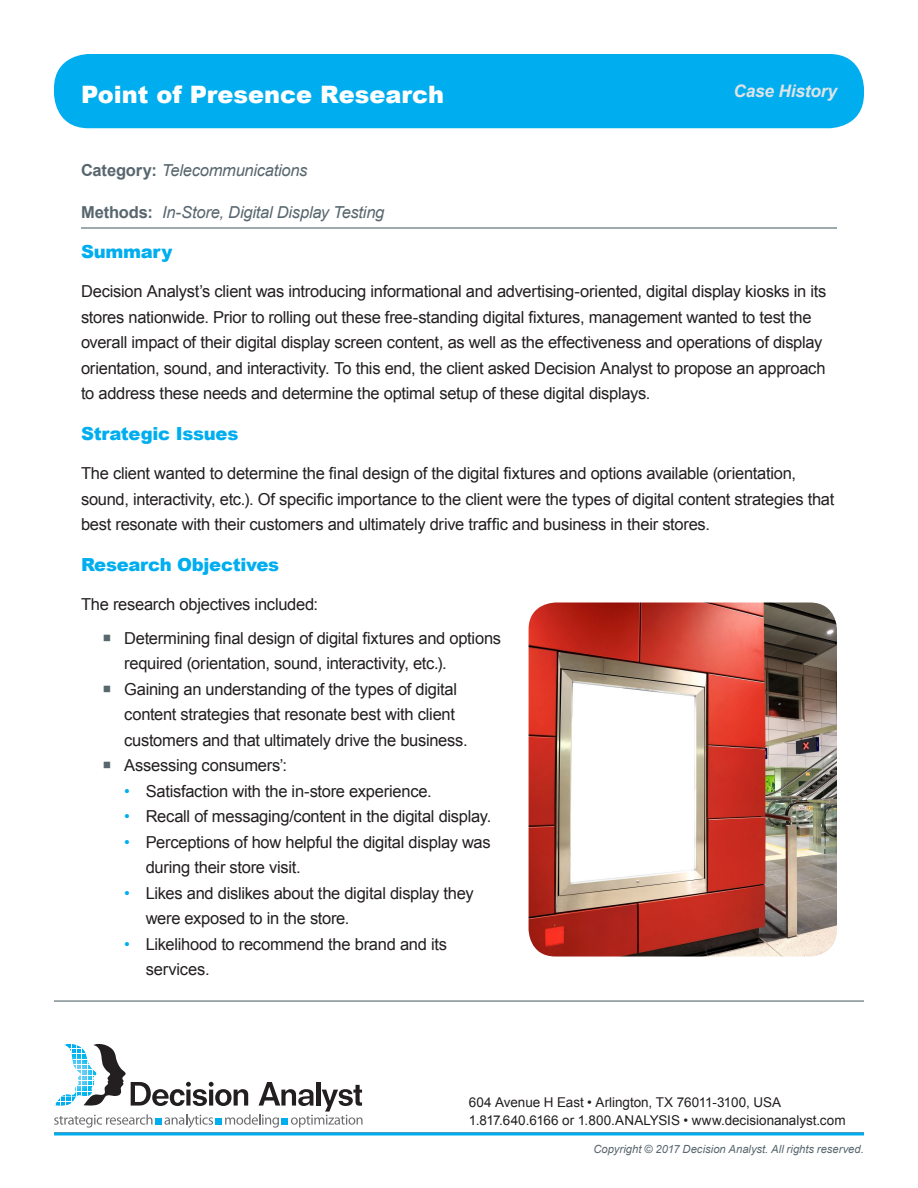
<style>
.page{position:relative;width:918px;height:1188px;background:#fff}
.page>*{position:absolute;margin:0;border:0;box-sizing:border-box;transform-origin:0 0}
.Subhead{font:900 24px "Arial";color:#fff}
.Subhead-2{font:900 18px "Arial";letter-spacing:-.015em;color:#00aeef}
.t1{font:italic 700 17.25px "Arial";letter-spacing:-.01em;color:#dfe3e7}
.Body{font:16.5px/25.5px "Arial";letter-spacing:-.015em;color:#231f20}
.methods{font:italic 16.5px "Arial";letter-spacing:-.015em;color:#58676e}
.t2{font:13.5px/18px "Arial";letter-spacing:-.005em;color:#231f20}
.t3{font:italic 11.25px "Arial";color:#58676e}
.s1{font-weight:700;font-style:normal}
.s2{color:#00aeef}
</style>
<div class="page">
<div style="left:54px;top:54px;width:810px;height:74px;background:#00aeef;border-radius:34px"></div>
<svg style="left:54px;top:1132px;width:810px;height:4px;background:#31b4e4"></svg>
<hr style="left:54px;top:1000px;width:810px;height:2px;background:#58676e">
<svg style="left:54px;top:1044px;width:309px;height:84px"></svg>
<hr style="left:81px;top:227px;width:756px;height:2px;background:#58676e">
<img style="left:529px;top:603px;width:308px;height:354px">
<p class="Subhead" style="left:81px;top:77px;width:365px">Point of Presence Research</p>
<p class="t1" style="left:733px;top:80px;width:105px">Case History</p>
<p class="methods" style="left:81px;top:159px;width:228px"><span class="s1">Category:</span> Telecommunications</p>
<p class="methods" style="left:81px;top:201px;width:305px"><span class="s1">Methods:</span> In-Store, Digital Display Testing</p>
<p class="Subhead-2" style="left:81px;top:239px;width:93px">Summary</p>
<p class="Body" style="left:81px;top:279px;width:747px">Decision Analyst’s client was introducing informational and advertising-oriented, digital display kiosks in its stores nationwide. Prior to rolling out these free-standing digital fixtures, management wanted to test the overall impact of their digital display screen content, as well as the effectiveness and operations of display orientation, sound, and interactivity. To this end, the client asked Decision Analyst to propose an approach to address these needs and determine the optimal setup of these digital displays.</p>
<p class="Subhead-2" style="left:81px;top:421px;width:159px">Strategic Issues</p>
<p class="Body" style="left:81px;top:461px;width:755px">The client wanted to determine the final design of the digital fixtures and options available (orientation, sound, interactivity, etc.). Of specific importance to the client were the types of digital content strategies that best resonate with their customers and ultimately drive traffic and business in their stores.</p>
<p class="Subhead-2" style="left:81px;top:551px;width:200px">Research Objectives</p>
<p class="Body" style="left:81px;top:592px;width:239px">The research objectives included:</p>
<p class="Body" style="left:124px;top:625px;width:378px">Determining final design of digital fixtures and options required (orientation, sound, interactivity, etc.).</p>
<p class="Body" style="left:124px;top:676px;width:345px">Gaining an understanding of the types of digital content strategies that resonate best with client customers and that ultimately drive the business.</p>
<p class="Body" style="left:124px;top:753px;width:165px">Assessing consumers’:</p>
<p class="Body" style="left:124px;top:778px;width:309px"><span class="s2">•</span> Satisfaction with the in-store experience.</p>
<p class="Body" style="left:124px;top:804px;width:369px"><span class="s2">•</span> Recall of messaging/content in the digital display.</p>
<p class="Body" style="left:146px;top:829px;width:346px;text-indent:-22px"><span class="s2">•</span> Perceptions of how helpful the digital display was during their store visit.</p>
<p class="Body" style="left:146px;top:880px;width:329px;text-indent:-22px"><span class="s2">•</span> Likes and dislikes about the digital display they were exposed to in the store.</p>
<p class="Body" style="left:146px;top:931px;width:303px;text-indent:-22px"><span class="s2">•</span> Likelihood to recommend the brand and its services.</p>
<p class="t2" style="left:469px;top:1093px;width:378px">604 Avenue H East • Arlington, TX 76011-3100, USA<br>1.817.640.6166 or 1.800.ANALYSIS • www.decisionanalyst.com</p>
<p class="t3" style="left:593px;top:1142px;width:272px">Copyright © 2017 Decision Analyst. All rights reserved.</p>
</div>
